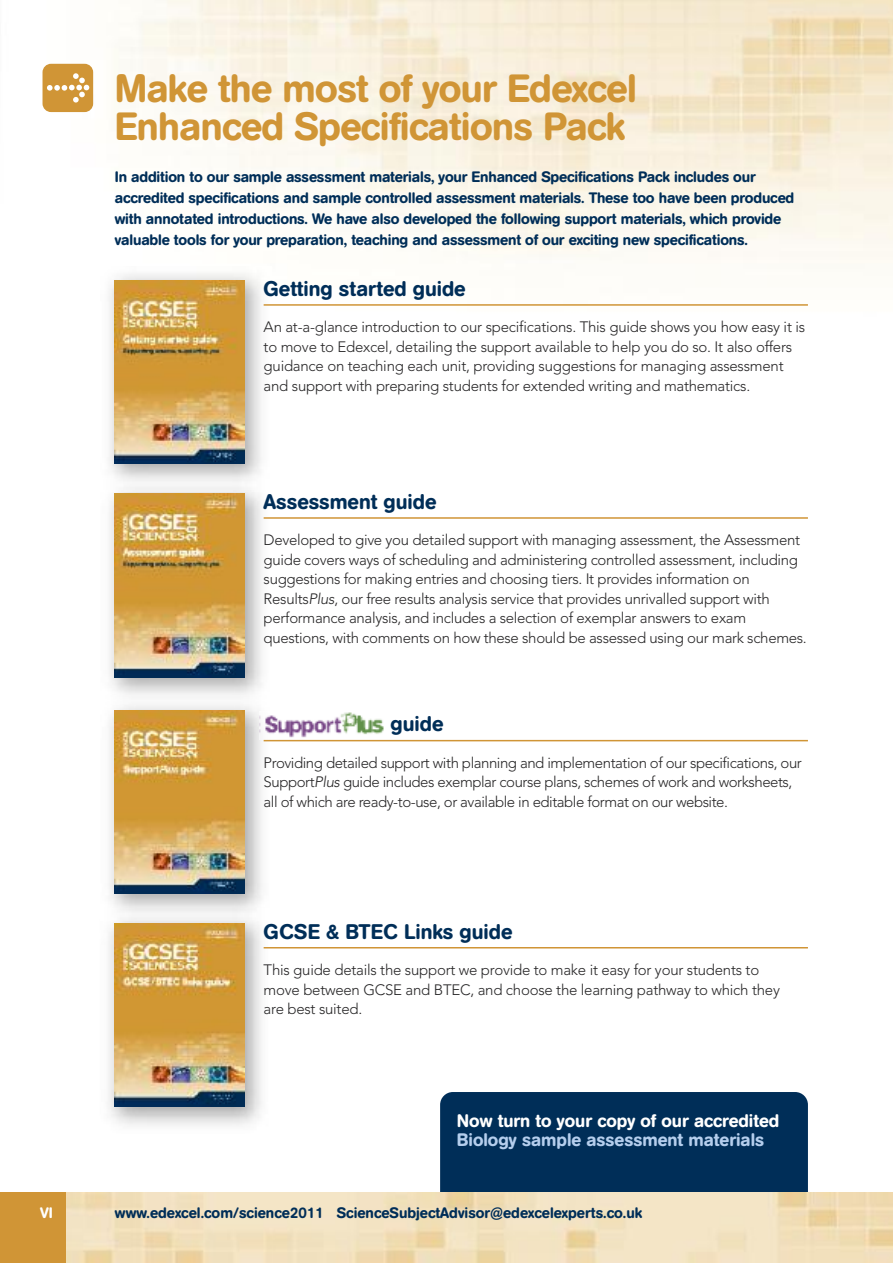
<style>
.page{position:relative;width:893px;height:1263px;background:#fff}
.page>*{position:absolute;margin:0;border:0;box-sizing:border-box;transform-origin:0 0}
.t1{font:500 39px/37.5px "AG Book Rounded";letter-spacing:-.015em;color:#d09536}
.t2{font:500 21px "AG Book Rounded";color:#002e58}
.t3{font:500 18px "AG Book Rounded";color:#fff}
.t4{font:500 18px "AG Book Rounded";color:#b5ceed}
.t5{font:300 15px/19.5px "Avenir";letter-spacing:-.02em;color:#272627}
.t6{font:500 15px/21px "AG Book Rounded";letter-spacing:-.01em;color:#002e58}
.t7{font:500 15px "AG Book Rounded";color:#fff}
.s1{font-style:italic}
</style>
<div class="page">
<img style="left:272px;top:712px;width:112px;height:28px">
<div style="left:440px;top:1092px;width:368px;height:128px;background:#002e58;border-radius:13px"></div>
<img style="left:42px;top:0;width:851px;height:264px">
<img style="left:66px;top:1193px;width:827px;height:70px">
<div style="left:0;top:1193px;width:66px;height:70px;background:#d09536"></div>
<div style="left:43px;top:64px;width:50px;height:48px;background:#d09536;border-radius:9px"></div>
<svg style="left:47px;top:73px;width:42px;height:30px"></svg>
<img style="left:108px;top:273px;width:164px;height:853px">
<img style="left:115px;top:281px;width:129px;height:183px">
<img style="left:115px;top:494px;width:129px;height:183px">
<img style="left:260px;top:712px;width:11px;height:28px">
<img style="left:115px;top:710px;width:129px;height:184px">
<img style="left:108px;top:909px;width:163px;height:12px">
<img style="left:115px;top:923px;width:129px;height:184px">
<hr style="left:264px;top:304px;width:544px;height:2px;background:#d09536">
<hr style="left:264px;top:517px;width:544px;height:2px;background:#d09536">
<hr style="left:264px;top:947px;width:544px;height:1px;background:#d09536">
<hr style="left:264px;top:740px;width:544px;height:1px;background:#d09536">
<p class="t7" style="left:40px;top:1207px;width:14px">VI</p>
<h1 class="t1" style="left:115px;top:73px;width:523px">Make the most of your Edexcel<br>Enhanced Specifications Pack</h1>
<p class="t6" style="left:115px;top:167px;width:681px">In addition to our sample assessment materials, your Enhanced Specifications Pack includes our accredited specifications and sample controlled assessment materials. These too have been produced with annotated introductions. We have also developed the following support materials, which provide valuable tools for your preparation, teaching and assessment of our exciting new specifications.</p>
<h2 class="t2" style="left:264px;top:281px;width:203px">Getting started guide</h2>
<p class="t5" style="left:264px;top:318px;width:543px">An at-a-glance introduction to our specifications. This guide shows you how easy it is to move to Edexcel, detailing the support available to help you do so. It also offers guidance on teaching each unit, providing suggestions for managing assessment and support with preparing students for extended writing and mathematics.</p>
<h2 class="t2" style="left:264px;top:494px;width:174px">Assessment guide</h2>
<p class="t5" style="left:264px;top:531px;width:545px">Developed to give you detailed support with managing assessment, the Assessment guide covers ways of scheduling and administering controlled assessment, including suggestions for making entries and choosing tiers. It provides information on Results<span class="s1">Plus</span>, our free results analysis service that provides unrivalled support with performance analysis, and includes a selection of exemplar answers to exam questions, with comments on how these should be assessed using our mark schemes.</p>
<h2 class="t2" style="left:391px;top:716px;width:54px">guide</h2>
<p class="t5" style="left:264px;top:754px;width:540px">Providing detailed support with planning and implementation of our specifications, our<br>Support<span class="s1">Plus</span> guide includes exemplar course plans, schemes of work and worksheets, all of which are ready-to-use, or available in editable format on our website.</p>
<h2 class="t2" style="left:264px;top:924px;width:250px">GCSE &amp; BTEC Links guide</h2>
<p class="t5" style="left:264px;top:961px;width:518px">This guide details the support we provide to make it easy for your students to move between GCSE and BTEC, and choose the learning pathway to which they are best suited.</p>
<p class="t3" style="left:457px;top:1114px;width:324px">Now turn to your copy of our accredited</p>
<p class="t4" style="left:457px;top:1133px;width:309px">Biology sample assessment materials</p>
<p class="t6" style="left:115px;top:1203px;width:529px">www.edexcel.com/science2011 ScienceSubjectAdvisor@edexcelexperts.co.uk</p>
</div>
